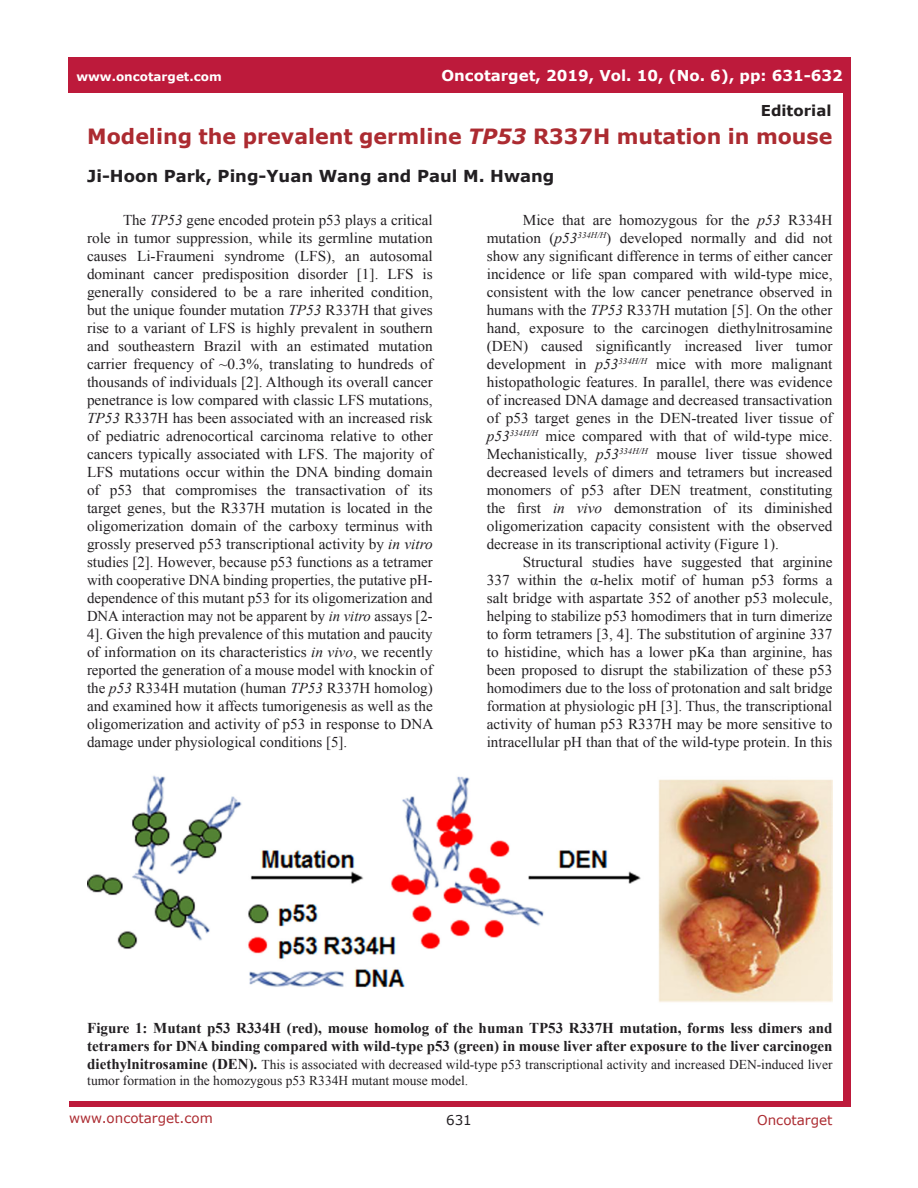
<style>
.page{position:relative;width:918px;height:1188px;background:#fff}
.page>*{position:absolute;margin:0;border:0;box-sizing:border-box;transform-origin:0 0}
.t1{font:700 21px "Verdana";color:#ac2b31}
.Authors{font:700 16.5px "Verdana";color:#221f22}
.BodyTextEditorial{font:15px/18px "Times New Roman";color:#221f22;text-align:justify}
.FigureText{font:700 15px/18px "Times New Roman";color:#221f22}
.t2{font:700 15px "Verdana";color:#fff}
.t3{font:700 15px "Verdana";color:#231f20}
.FigureText-2{font:13.5px/16.2px "Times New Roman";color:#221f22}
.t4{font:13.5px "Verdana";color:#ac2b31}
.t5{font:13.5px "Verdana";color:#221f22}
.t6{font:700 12px "Verdana";color:#fff}
.s1{font-style:italic}
.s2{font-weight:700;font-size:15px}
</style>
<div class="page">
<div style="left:69px;top:57px;width:781px;height:36px;background:#bd1a3b"></div>
<img style="left:87px;top:775px;width:745px;height:227px">
<p class="t6" style="left:76px;top:68px;width:147px">www.oncotarget.com</p>
<p class="t2" style="left:441px;top:65px;width:403px">Oncotarget, 2019, Vol. 10, (No. 6), pp: 631-632</p>
<p class="t3" style="left:761px;top:100px;width:72px">Editorial</p>
<p class="t1" style="left:87px;top:122px;width:747px">Modeling the prevalent germline <span class="s1">TP53</span> R337H mutation in mouse</p>
<p class="Authors" style="left:87px;top:164px;width:469px">Ji-Hoon Park, Ping-Yuan Wang and Paul M. Hwang</p>
<p class="BodyTextEditorial" style="left:87px;top:210px;width:348px;text-indent:36px">The <span class="s1">TP53</span> gene encoded protein p53 plays a critical role in tumor suppression, while its germline mutation causes Li-Fraumeni syndrome (LFS), an autosomal dominant cancer predisposition disorder [1]. LFS is generally considered to be a rare inherited condition, but the unique founder mutation <span class="s1">TP53</span> R337H that gives rise to a variant of LFS is highly prevalent in southern and southeastern Brazil with an estimated mutation carrier frequency of ~0.3%, translating to hundreds of thousands of individuals [2]. Although its overall cancer penetrance is low compared with classic LFS mutations, <span class="s1">TP53</span> R337H has been associated with an increased risk of pediatric adrenocortical carcinoma relative to other cancers typically associated with LFS. The majority of LFS mutations occur within the DNA binding domain of p53 that compromises the transactivation of its target genes, but the R337H mutation is located in the oligomerization domain of the carboxy terminus with grossly preserved p53 transcriptional activity by <span class="s1">in vitro </span>studies [2]. However, because p53 functions as a tetramer with cooperative DNA binding properties, the putative pH&shy;dependence of this mutant p53 for its oligomerization and DNA interaction may not be apparent by <span class="s1">in vitro</span> assays [2- 4]. Given the high prevalence of this mutation and paucity of information on its characteristics <span class="s1">in vivo</span>, we recently reported the generation of a mouse model with knockin of the <span class="s1">p53</span> R334H mutation (human <span class="s1">TP53</span> R337H homolog) and examined how it affects tumorigenesis as well as the oligomerization and activity of p53 in response to DNA damage under physiological conditions [5].</p>
<p class="BodyTextEditorial" style="left:487px;top:210px;width:347px;text-indent:36px">Mice that are homozygous for the <span class="s1">p53</span> R334H mutation (<span class="s1">p53</span><sup>334H/H</sup>) developed normally and did not show any significant difference in terms of either cancer incidence or life span compared with wild-type mice, consistent with the low cancer penetrance observed in humans with the <span class="s1">TP53</span> R337H mutation [5]. On the other hand, exposure to the carcinogen diethylnitrosamine (DEN) caused significantly increased liver tumor development in <span class="s1">p53</span><sup>334H/H</sup> mice with more malignant histopathologic features. In parallel, there was evidence of increased DNA damage and decreased transactivation of p53 target genes in the DEN-treated liver tissue of <span class="s1">p53</span><sup>334H/H</sup> mice compared with that of wild-type mice.<br>Mechanistically, <span class="s1">p53</span><sup>334H/H</sup> mouse liver tissue showed decreased levels of dimers and tetramers but increased monomers of p53 after DEN treatment, constituting the first <span class="s1">in vivo</span> demonstration of its diminished oligomerization capacity consistent with the observed decrease in its transcriptional activity (Figure 1).</p>
<p class="BodyTextEditorial" style="left:487px;top:552px;width:347px;text-indent:36px">Structural studies have suggested that arginine 337 within the α-helix motif of human p53 forms a salt bridge with aspartate 352 of another p53 molecule, helping to stabilize p53 homodimers that in turn dimerize to form tetramers [3, 4]. The substitution of arginine 337 to histidine, which has a lower pKa than arginine, has been proposed to disrupt the stabilization of these p53 homodimers due to the loss of protonation and salt bridge formation at physiologic pH [3]. Thus, the transcriptional activity of human p53 R337H may be more sensitive to intracellular pH than that of the wild-type protein. In this</p>
<p class="FigureText" style="left:87px;top:1018px;width:747px">Figure 1: Mutant p53 R334H (red), mouse homolog of the human TP53 R337H mutation, forms less dimers and tetramers for DNA binding compared with wild-type p53 (green) in mouse liver after exposure to the liver carcinogen</p>
<p class="FigureText-2" style="left:87px;top:1056px;width:747px"><span class="s2">diethylnitrosamine (DEN).</span> This is associated with decreased wild-type p53 transcriptional activity and increased DEN-induced liver tumor formation in the homozygous p53 R334H mutant mouse model.</p>
<p class="t4" style="left:69px;top:1109px;width:145px">www.oncotarget.com</p>
<p class="t5" style="left:446px;top:1111px;width:27px">631</p>
<p class="t4" style="left:757px;top:1111px;width:77px">Oncotarget</p>
</div>
